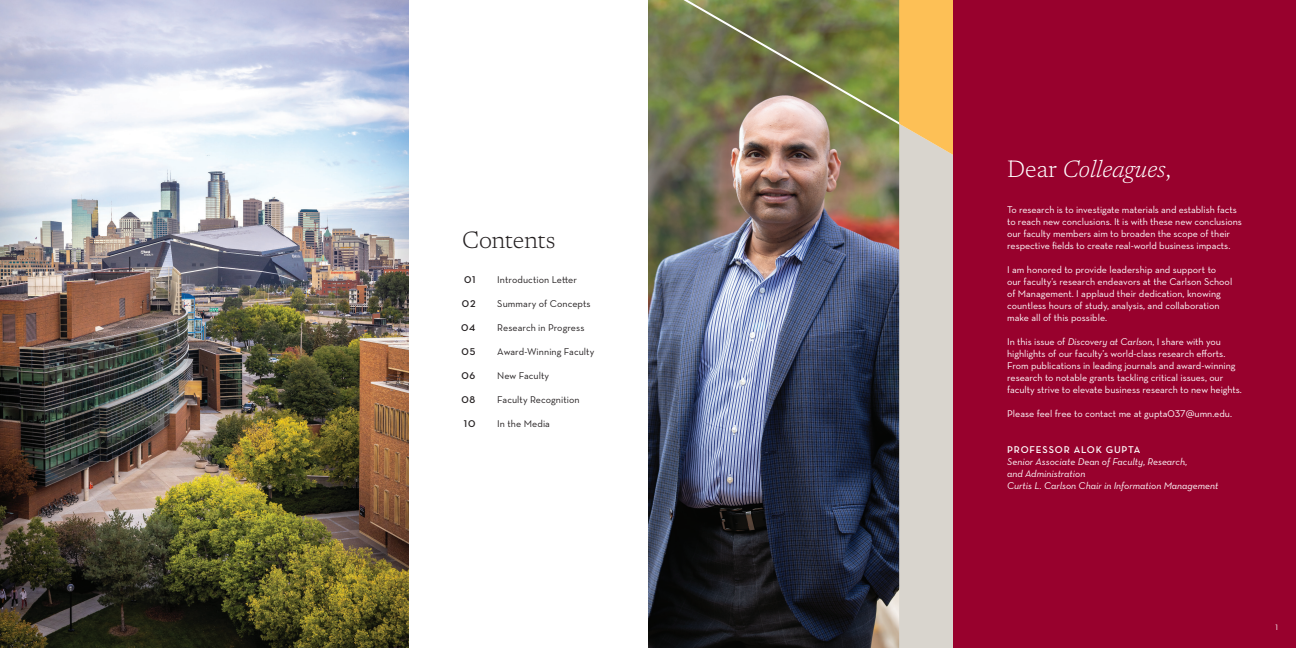
<style>
.page{position:relative;width:1296px;height:648px;background:#fff}
.page>*{position:absolute;margin:0;border:0;box-sizing:border-box;transform-origin:0 0}
.t1{font:italic 300 24px "Newsreader";color:#fff}
.t2{font:300 24px "Newsreader";letter-spacing:-.01em;color:#231f20}
.t3{font:10px/12px "Neutraface Text";letter-spacing:-.005em;color:#fff}
.t4{font:10px "Neutraface Text";letter-spacing:.005em;color:#231f20}
.t5{font:italic 10px/12px "Neutraface Text";color:#fff}
.t6{font:600 10px "Neutraface Text";letter-spacing:.08em;color:#fff}
.t7{font:600 10px "Neutraface Text";letter-spacing:.085em;color:#231f20}
.t8{font:8px "Neutraface Text";color:#fff}
.s1{font-style:normal}
.s2{font-style:italic}
</style>
<div class="page">
<img style="left:0;top:0;width:408px;height:648px">
<img style="left:648px;top:168px;width:251px;height:480px">
<img style="left:648px;top:0;width:251px;height:168px">
<svg style="left:899px;top:166px;width:54px;height:482px;background:#d6d2cb"></svg>
<svg style="left:899px;top:0;width:54px;height:166px;background:#f6c369"></svg>
<div style="left:953px;top:0;width:343px;height:648px;background:#98012d"></div>
<h1 class="t2" style="left:462px;top:222px;width:95px">Contents</h1>
<p class="t7" style="left:464px;top:273px;width:13px">01</p>
<p class="t7" style="left:462px;top:297px;width:15px">02</p>
<p class="t7" style="left:461px;top:321px;width:16px">04</p>
<p class="t7" style="left:462px;top:345px;width:15px">05</p>
<p class="t7" style="left:461px;top:369px;width:16px">06</p>
<p class="t7" style="left:461px;top:393px;width:16px">08</p>
<p class="t7" style="left:464px;top:417px;width:13px">10</p>
<p class="t4" style="left:497px;top:273px;width:81px">Introduction Letter</p>
<p class="t4" style="left:497px;top:297px;width:95px">Summary of Concepts</p>
<p class="t4" style="left:497px;top:321px;width:89px">Research in Progress</p>
<p class="t4" style="left:497px;top:345px;width:99px">Award-Winning Faculty</p>
<p class="t4" style="left:497px;top:369px;width:53px">New Faculty</p>
<p class="t4" style="left:497px;top:393px;width:84px">Faculty Recognition</p>
<p class="t4" style="left:497px;top:417px;width:54px">In the Media</p>
<h1 class="t1" style="left:1007px;top:152px;width:165px"><span class="s1">Dear</span> Colleagues<span class="s1">,</span></h1>
<p class="t3" style="left:1007px;top:203px;width:236px">To research is to investigate materials and establish facts to reach new conclusions. It is with these new conclusions our faculty members aim to broaden the scope of their respective fields to create real-world business impacts.</p>
<p class="t3" style="left:1007px;top:263px;width:227px">I am honored to provide leadership and support to our faculty’s research endeavors at the Carlson School of Management. I applaud their dedication, knowing countless hours of study, analysis, and collaboration make all of this possible.</p>
<p class="t3" style="left:1007px;top:335px;width:236px">In this issue of <span class="s2">Discovery at Carlson</span>, I share with you highlights of our faculty’s world-class research efforts.<br>From publications in leading journals and award-winning research to notable grants tackling critical issues, our faculty strive to elevate business research to new heights.</p>
<p class="t3" style="left:1007px;top:407px;width:226px">Please feel free to contact me at gupta037@umn.edu.</p>
<p class="t6" style="left:1007px;top:443px;width:135px">PROFESSOR ALOK GUPTA</p>
<p class="t5" style="left:1007px;top:455px;width:213px">Senior Associate Dean of Faculty, Research,<br>and Administration<br>Curtis L. Carlson Chair in Information Management</p>
<p class="t8" style="left:1275px;top:622px;width:4px">1</p>
</div>
